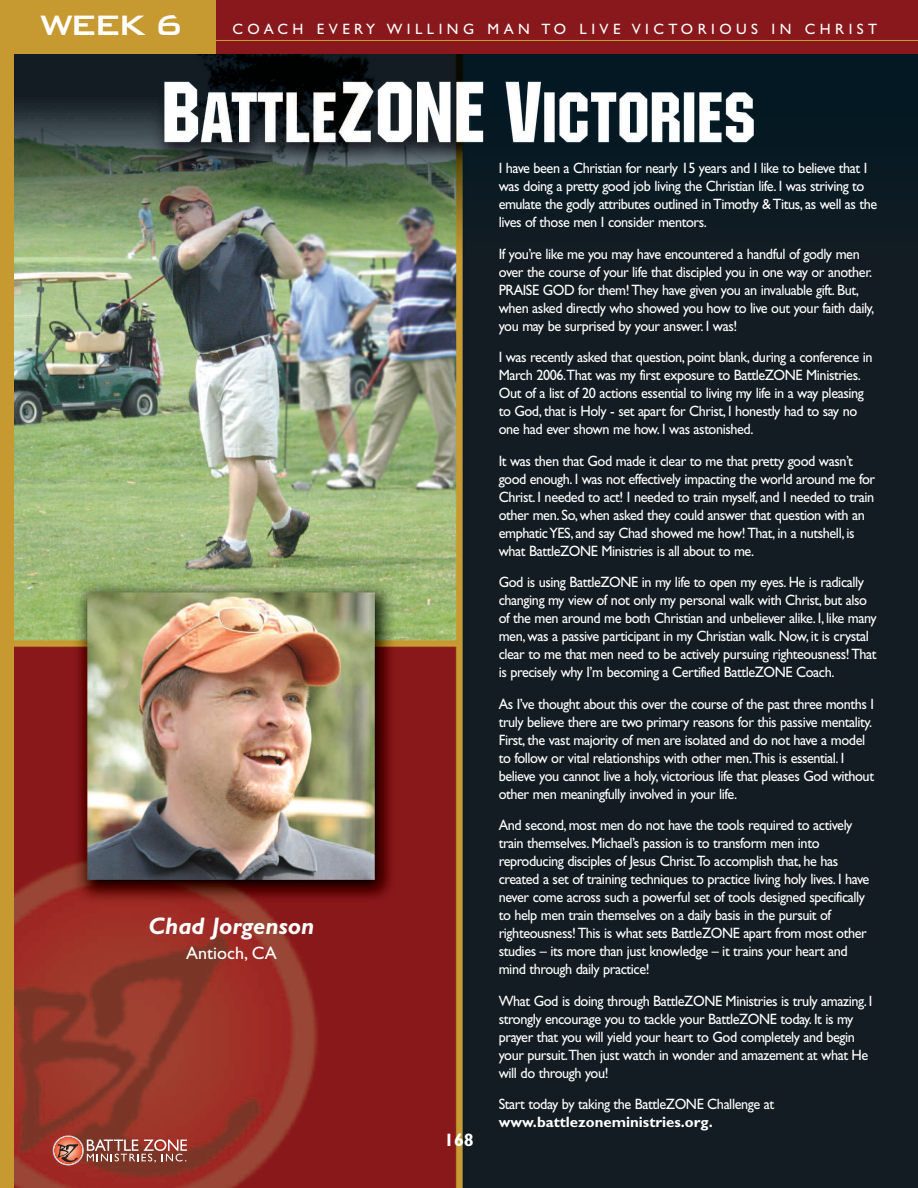
<style>
.page{position:relative;width:918px;height:1188px;background:#fff}
.page>*{position:absolute;margin:0;border:0;box-sizing:border-box;transform-origin:0 0}
.t1{font:500 37.5px "Bank Gothic BT";color:#fff}
.t2{font:italic 700 24px "Gill Sans";color:#fff}
.t3{font:18px "Gill Sans";color:#fff}
.t4{font:700 18px "Gill Sans";color:#fff}
.t5{font:15px/18px "Gill Sans";letter-spacing:-.03em;color:#fff;scale:.95 1}
.t6{font:15px "Gill Sans";letter-spacing:.295em;color:#fff}
.t7{font:700 15px "Gill Sans";color:#fff}
</style>
<div class="page">
<img style="left:14px;top:54px;width:904px;height:1134px">
<div style="left:0;top:0;width:14px;height:1188px;background:#c69a31"></div>
<div style="left:0;top:0;width:918px;height:54px;background:#88181b"></div>
<svg style="left:53px;top:1135px;width:31px;height:30px"></svg>
<svg style="left:55px;top:1137px;width:132px;height:27px;background:#a66558"></svg>
<hr style="left:0;top:40px;width:918px;height:1px;background:#c69a31">
<div style="left:0;top:0;width:216px;height:54px;background:#c69a31"></div>
<img style="left:14px;top:135px;width:904px;height:918px">
<h1 class="t1" style="left:39px;top:0;width:146px">WEEK 6</h1>
<p class="t6" style="left:233px;top:24px;width:646px">COACH EVERY WILLING MAN TO LIVE VICTORIOUS IN CHRIST</p>
<h2 class="t2" style="left:149px;top:917px;width:167px">Chad Jorgenson</h2>
<p class="t3" style="left:186px;top:946px;width:92px">Antioch, CA</p>
<p class="t4" style="left:444px;top:1133px;width:31px">168</p>
<p class="t5" style="left:499px;top:161px;width:400px">I have been a Christian for nearly 15 years and I like to believe that I was doing a pretty good job living the Christian life. I was striving to emulate the godly attributes outlined inTimothy &amp;Titus, as well as the lives of those men I consider mentors.</p>
<p class="t5" style="left:499px;top:246px;width:397px">If you’re like me you may have encountered a handful of godly men over the course of your life that discipled you in one way or another.<br>PRAISE GOD for them!They have given you an invaluable gift. But, when asked directly who showed you how to live out your faith daily, you may be surprised by your answer. I was!</p>
<p class="t5" style="left:499px;top:350px;width:395px">I was recently asked that question, point blank, during a conference in March 2006.That was my first exposure to BattleZONE Ministries.<br>Out of a list of 20 actions essential to living my life in a way pleasing to God, that is Holy - set apart for Christ, I honestly had to say no one had ever shown me how. I was astonished.</p>
<p class="t5" style="left:499px;top:453px;width:398px">It was then that God made it clear to me that pretty good wasn’t good enough. I was not effectively impacting the world around me for Christ. I needed to act! I needed to train myself, and I needed to train other men. So, when asked they could answer that question with an emphaticYES, and say Chad showed me how!That, in a nutshell, is what BattleZONE Ministries is all about to me.</p>
<p class="t5" style="left:499px;top:575px;width:400px">God is using BattleZONE in my life to open my eyes. He is radically changing my view of not only my personal walk with Christ, but also of the men around me both Christian and unbeliever alike. I, like many men, was a passive participant in my Christian walk. Now, it is crystal clear to me that men need to be actively pursuing righteousness!That is precisely why I’m becoming a Certified BattleZONE Coach.</p>
<p class="t5" style="left:499px;top:696px;width:397px">As I’ve thought about this over the course of the past three months I truly believe there are two primary reasons for this passive mentality.<br>First, the vast majority of men are isolated and do not have a model to follow or vital relationships with other men.This is essential. I believe you cannot live a holy, victorious life that pleases God without other men meaningfully involved in your life.</p>
<p class="t5" style="left:499px;top:818px;width:392px">And second, most men do not have the tools required to actively train themselves. Michael’s passion is to transform men into reproducing disciples of Jesus Christ.To accomplish that, he has created a set of training techniques to practice living holy lives. I have never come across such a powerful set of tools designed specifically to help men train themselves on a daily basis in the pursuit of righteousness!This is what sets BattleZONE apart from most other studies – its more than just knowledge – it trains your heart and mind through daily practice!</p>
<p class="t5" style="left:499px;top:993px;width:395px">What God is doing through BattleZONE Ministries is truly amazing. I strongly encourage you to tackle your BattleZONE today. It is my prayer that you will yield your heart to God completely and begin your pursuit.Then just watch in wonder and amazement at what He will do through you!</p>
<p class="t5" style="left:499px;top:1097px;width:291px">Start today by taking the BattleZONE Challenge at</p>
<p class="t7" style="left:499px;top:1116px;width:216px">www.battlezoneministries.org.</p>
</div>
